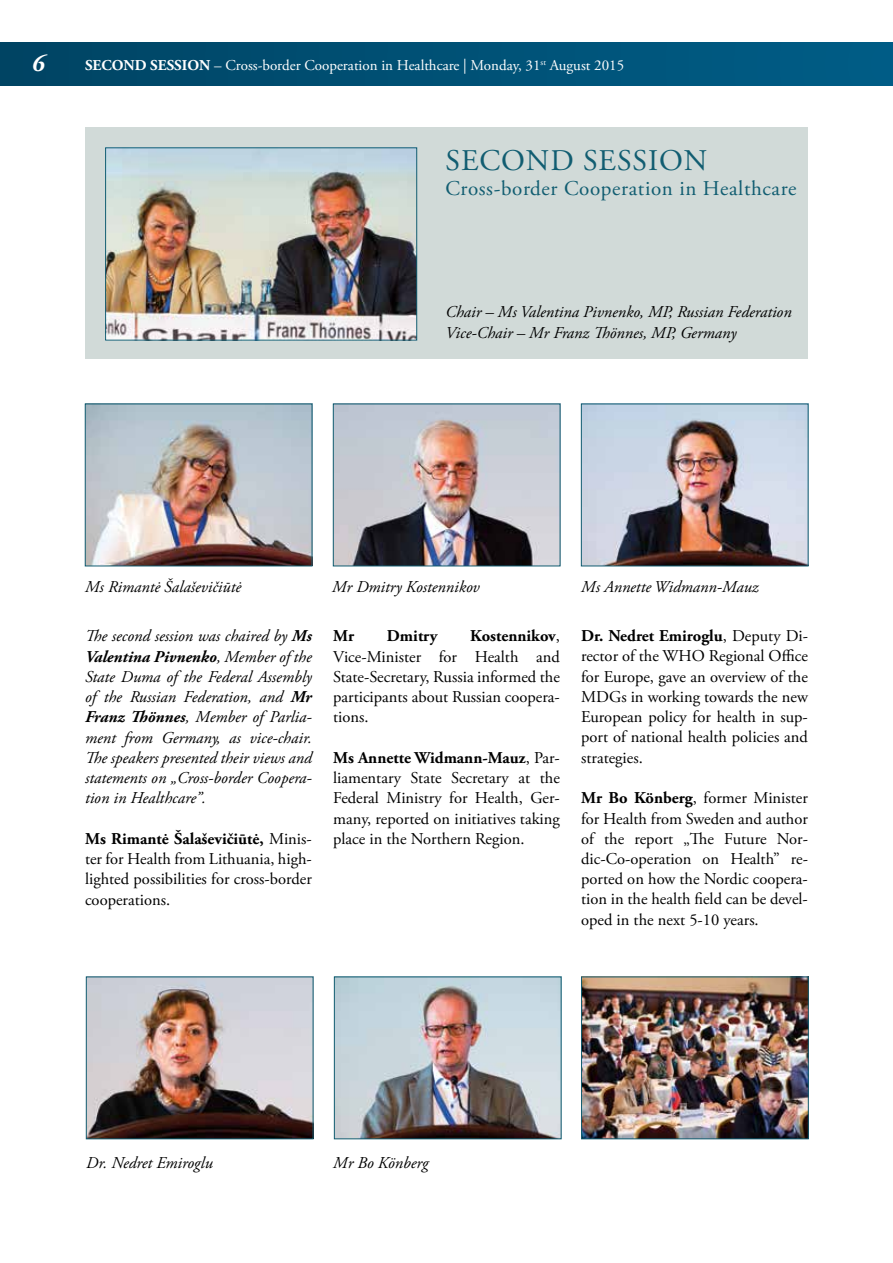
<style>
.page{position:relative;width:893px;height:1263px;background:#fff}
.page>*{position:absolute;margin:0;border:0;box-sizing:border-box;transform-origin:0 0}
.t1{font:30px "Adobe Garamond Pro";letter-spacing:.03em;color:#115d71}
.t2{font:italic 700 24px "Adobe Garamond Pro";color:#fff}
.t3{font:21px "Adobe Garamond Pro";letter-spacing:.03em;color:#115d71}
.t4{font:16.5px/20.2px "Adobe Garamond Pro";color:#000;text-align:justify}
.t5{font:italic 16.5px/20.2px "Adobe Garamond Pro";color:#000;text-align:justify}
.t6{font:700 16.5px "Adobe Garamond Pro";color:#000}
.t7{font:15px "Adobe Garamond Pro";color:#fff}
.s1{font-weight:700}
</style>
<div class="page">
<div style="left:0;top:43px;width:893px;height:42px;background:linear-gradient(to right,#004463,#005d87)"></div>
<div style="left:85px;top:128px;width:723px;height:231px;background:#d1dad8"></div>
<img style="left:107px;top:149px;width:308px;height:189px">
<div style="left:105px;top:147px;width:312px;height:193px;border:1px solid #115d71"></div>
<img style="left:335px;top:406px;width:223px;height:158px">
<div style="left:333px;top:404px;width:227px;height:162px;border:1px solid #115d71"></div>
<img style="left:88px;top:978px;width:223px;height:159px">
<div style="left:86px;top:976px;width:227px;height:163px;border:1px solid #115d71"></div>
<img style="left:336px;top:978px;width:223px;height:159px">
<div style="left:334px;top:976px;width:227px;height:163px;border:1px solid #115d71"></div>
<img style="left:583px;top:978px;width:224px;height:159px">
<div style="left:581px;top:976px;width:228px;height:163px;border:1px solid #115d71"></div>
<img style="left:87px;top:406px;width:223px;height:158px">
<div style="left:85px;top:404px;width:227px;height:162px;border:1px solid #115d71"></div>
<img style="left:583px;top:406px;width:223px;height:158px">
<div style="left:581px;top:404px;width:227px;height:162px;border:1px solid #115d71"></div>
<h2 class="t2" style="left:32px;top:50px;width:14px">6</h2>
<p class="t7" style="left:85px;top:56px;width:541px"><span class="s1">SECOND SESSION</span> – Cross-border Cooperation in Healthcare | Monday, 31<sup>st</sup> August 2015</p>
<h1 class="t1" style="left:445px;top:142px;width:264px">SECOND SESSION</h1>
<p class="t3" style="left:445px;top:176px;width:352px">Cross-border Cooperation in Healthcare</p>
<p class="t5" style="left:445px;top:302px;width:348px">Chair – Ms Valentina Pivnenko, MP, Russian Federation<br>Vice-Chair – Mr Franz Thönnes, MP, Germany</p>
<p class="t5" style="left:85px;top:577px;width:157px">Ms Rimantė Šalaševičiūtė</p>
<p class="t5" style="left:85px;top:626px;width:228px">The second session was chaired by <span class="s1">Ms Valentina Pivnenko</span>, Member of the State Duma of the Federal Assembly of the Russian Federation, and <span class="s1">Mr Franz Thönnes</span>, Member of Parlia&shy;ment from Germany, as vice-chair.<br>The speakers presented their views and statements on „Cross-border Coopera&shy;tion in Healthcare”.</p>
<p class="t4" style="left:85px;top:829px;width:228px"><span class="s1">Ms Rimantė Šalaševičiūtė,</span> Minis&shy;ter for Health from Lithuania, high&shy;lighted possibilities for cross-border cooperations.</p>
<p class="t5" style="left:332px;top:577px;width:149px">Mr Dmitry Kostennikov</p>
<p class="t4" style="left:333px;top:626px;width:228px;text-indent:137px"><span class="s1">Kostennikov</span>, Vice-Minister for Health and State-Secretary, Russia informed the participants about Russian coopera&shy;tions.</p>
<p class="t4" style="left:333px;top:748px;width:228px"><span class="s1">Ms Annette Widmann-Mauz</span>, Par&shy;liamentary State Secretary at the Federal Ministry for Health, Ger&shy;many, reported on initiatives taking place in the Northern Region.</p>
<p class="t6" style="left:333px;top:626px;width:23px">Mr</p>
<p class="t6" style="left:387px;top:626px;width:52px">Dmitry</p>
<p class="t5" style="left:581px;top:577px;width:179px">Ms Annette Widmann-Mauz</p>
<p class="t4" style="left:581px;top:626px;width:228px"><span class="s1">Dr. Nedret Emiroglu</span>, Deputy Di&shy;rector of the WHO Regional Office for Europe, gave an overview of the MDGs in working towards the new European policy for health in sup&shy;port of national health policies and strategies.</p>
<p class="t4" style="left:581px;top:788px;width:228px"><span class="s1">Mr Bo Könberg</span>, former Minister for Health from Sweden and author of the report „The Future Nor&shy;dic-Co-operation on Health” re&shy;ported on how the Nordic coopera&shy;tion in the health field can be devel&shy;oped in the next 5-10 years.</p>
<p class="t5" style="left:86px;top:1153px;width:128px">Dr. Nedret Emiroglu</p>
<p class="t5" style="left:333px;top:1153px;width:97px">Mr Bo Könberg</p>
</div>
